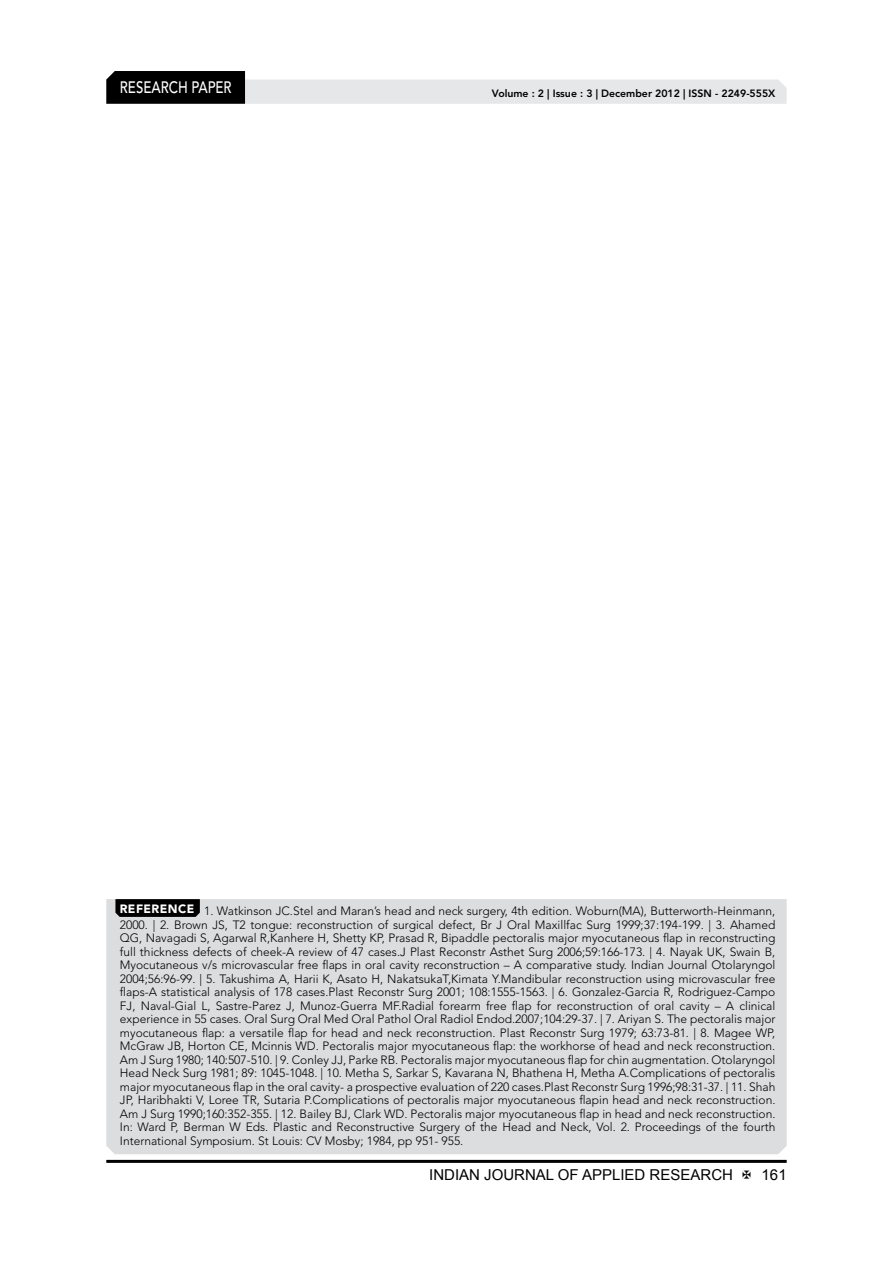
<style>
.page{position:relative;width:893px;height:1263px;background:#fff}
.page>*{position:absolute;margin:0;border:0;box-sizing:border-box;transform-origin:0 0}
.t1{font:500 16.5px "Avenir LT Std";color:#fff;scale:.8 1}
.t2{font:15px "Arial";color:#000}
.t3{font:300 12px/13.5px "Avenir LT Std";color:#000;text-align:justify}
.t4{font:800 10.5px "Avenir LT Std";color:#000}
</style>
<div class="page">
<hr style="left:106px;top:1160px;width:681px;height:3px;background:#000">
<svg style="left:106px;top:71px;width:681px;height:33px"></svg>
<div style="left:106px;top:899px;width:681px;height:255px;background:#dcddde"></div>
<svg style="left:115px;top:899px;width:85px;height:18px;background:#060606"></svg>
<h1 class="t1" style="left:120px;top:78px;width:139px">RESEARCH PAPER</h1>
<p class="t4" style="left:492px;top:87px;width:285px">Volume : 2 | Issue : 3 | December 2012 | ISSN - 2249-555X</p>
<p class="t3" style="left:120px;top:904px;width:657px"><sup>REFERENCE</sup> 1. Watkinson JC.Stel and Maran’s head and neck surgery, 4th edition. Woburn(MA), Butterworth-Heinmann, 2000. | 2. Brown JS, T2 tongue: reconstruction of surgical defect, Br J Oral Maxillfac Surg 1999;37:194-199. | 3. Ahamed QG, Navagadi S, Agarwal R,Kanhere H, Shetty KP, Prasad R, Bipaddle pectoralis major myocutaneous flap in reconstructing full thickness defects of cheek-A review of 47 cases.J Plast Reconstr Asthet Surg 2006;59:166-173. | 4. Nayak UK, Swain B, Myocutaneous v/s microvascular free flaps in oral cavity reconstruction – A comparative study. Indian Journal Otolaryngol 2004;56:96-99. | 5. Takushima A, Harii K, Asato H, NakatsukaT,Kimata Y.Mandibular reconstruction using microvascular free flaps-A statistical analysis of 178 cases.Plast Reconstr Surg 2001; 108:1555-1563. | 6. Gonzalez-Garcia R, Rodriguez-Campo FJ, Naval-Gial L, Sastre-Parez J, Munoz-Guerra MF.Radial forearm free flap for reconstruction of oral cavity – A clinical experience in 55 cases. Oral Surg Oral Med Oral Pathol Oral Radiol Endod.2007;104:29-37. | 7. Ariyan S. The pectoralis major myocutaneous flap: a versatile flap for head and neck reconstruction. Plast Reconstr Surg 1979; 63:73-81. | 8. Magee WP, McGraw JB, Horton CE, Mcinnis WD. Pectoralis major myocutaneous flap: the workhorse of head and neck reconstruction.<br>Am J Surg 1980; 140:507-510. | 9. Conley JJ, Parke RB. Pectoralis major myocutaneous flap for chin augmentation. Otolaryngol Head Neck Surg 1981; 89: 1045-1048. | 10. Metha S, Sarkar S, Kavarana N, Bhathena H, Metha A.Complications of pectoralis major myocutaneous flap in the oral cavity- a prospective evaluation of 220 cases.Plast Reconstr Surg 1996;98:31-37. | 11. Shah JP, Haribhakti V, Loree TR, Sutaria P.Complications of pectoralis major myocutaneous flapin head and neck reconstruction.<br>Am J Surg 1990;160:352-355. | 12. Bailey BJ, Clark WD. Pectoralis major myocutaneous flap in head and neck reconstruction.<br>In: Ward P, Berman W Eds. Plastic and Reconstructive Surgery of the Head and Neck, Vol. 2. Proceedings of the fourth International Symposium. St Louis: CV Mosby; 1984, pp 951- 955.</p>
<p class="t2" style="left:429px;top:1164px;width:305px">INDIAN JOURNAL OF APPLIED RESEARCH</p>
<p class="t2" style="left:762px;top:1164px;width:27px">161</p>
</div>
